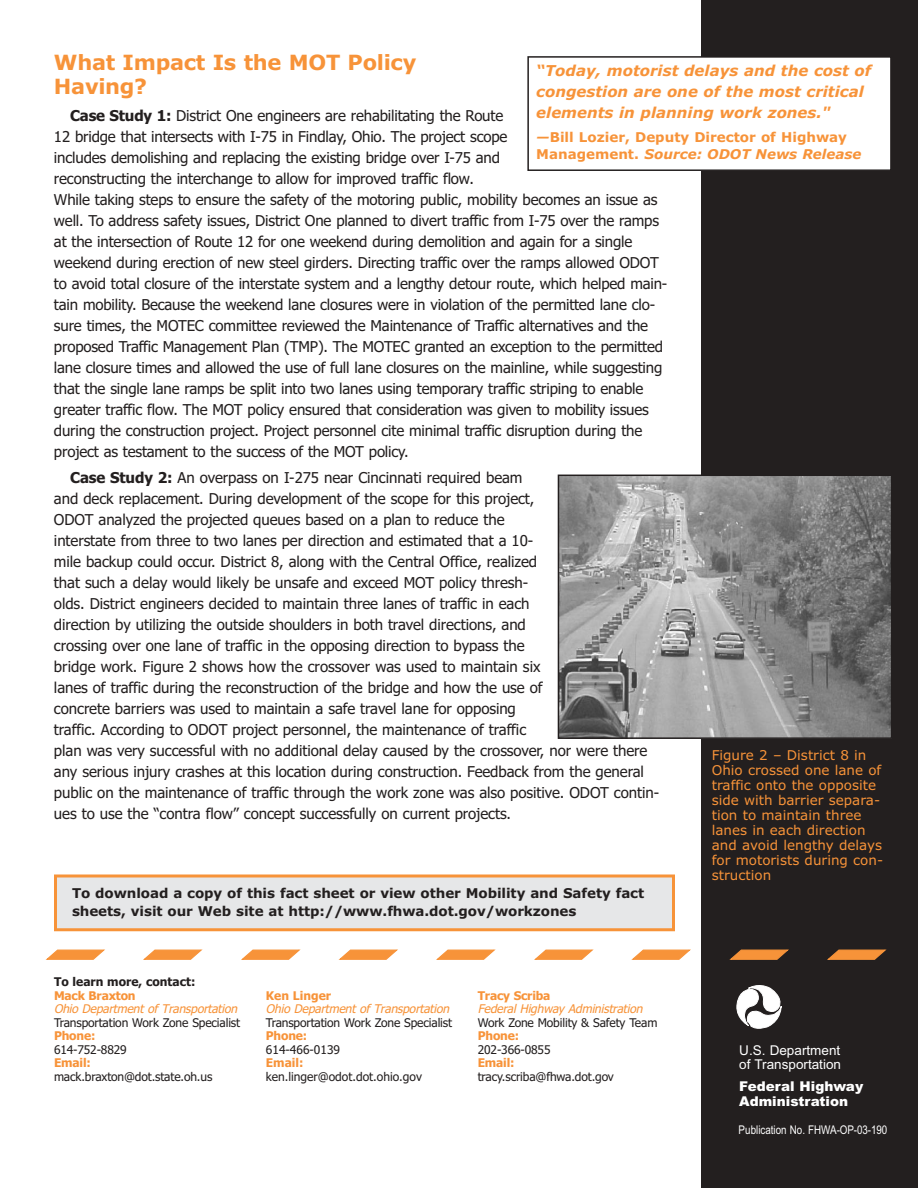
<style>
.page{position:relative;width:918px;height:1188px;background:#fff}
.page>*{position:absolute;margin:0;border:0;box-sizing:border-box;transform-origin:0 0}
.t1{font:700 21px/24px "Verdana";letter-spacing:-.015em;color:#f79339}
.t2{font:15px/21px "Tahoma";letter-spacing:-.01em;color:#231f1f}
.t3{font:italic 700 15px/21px "Verdana";color:#f79339}
.t4{font:13.5px/15px "Verdana";color:#f79339}
.t5{font:700 13.5px/18px "Verdana";letter-spacing:-.005em;color:#231f1f}
.t6{font:700 13.5px/16.5px "Verdana";color:#f79339}
.t7{font:13.5px/14.7px "Arial MS";color:#fff}
.t8{font:900 13.5px/14.7px "Arial";color:#fff}
.t9{font:12px "Tahoma";letter-spacing:-.01em;color:#231f1f}
.t10{font:italic 12px "Tahoma";color:#f79339}
.t11{font:700 12px "Tahoma";letter-spacing:-.015em;color:#f79339}
.t12{font:12px "Arial Narrow";color:#fff}
.t13{font:700 12px "Tahoma";color:#231f1f}
.s1{font-weight:700}
.s2{font-style:italic}
</style>
<div class="page">
<div style="left:702px;top:0;width:216px;height:1188px;background:#231f1f"></div>
<svg style="left:45px;top:949px;width:60px;height:11px"></svg>
<svg style="left:143px;top:949px;width:60px;height:11px"></svg>
<svg style="left:241px;top:949px;width:60px;height:11px"></svg>
<svg style="left:338px;top:949px;width:60px;height:11px"></svg>
<svg style="left:436px;top:949px;width:60px;height:11px"></svg>
<svg style="left:534px;top:949px;width:60px;height:11px"></svg>
<svg style="left:631px;top:949px;width:60px;height:11px"></svg>
<svg style="left:729px;top:949px;width:60px;height:11px"></svg>
<svg style="left:827px;top:949px;width:60px;height:11px"></svg>
<svg style="left:736px;top:985px;width:46px;height:44px"></svg>
<div style="left:56px;top:876px;width:618px;height:54px;background:#e6e7e8"></div>
<div style="left:54px;top:874px;width:621px;height:57px;border:3px solid #f79339"></div>
<img style="left:561px;top:478px;width:328px;height:258px">
<div style="left:558px;top:475px;width:334px;height:264px;border:2px solid #231f1f"></div>
<div style="left:528px;top:57px;width:363px;height:113px;background:#fff"></div>
<div style="left:527px;top:56px;width:365px;height:115px;border:2px solid #231f1f"></div>
<h1 class="t1" style="left:54px;top:52px;width:364px">What Impact Is the MOT Policy<br>Having?</h1>
<p class="t2" style="left:54px;top:106px;width:615px;text-indent:16px"><span class="s1">Case Study 1:</span> District One engineers are rehabilitating the Route<br>12 bridge that intersects with I-75 in Findlay, Ohio. The project scope<br>includes demolishing and replacing the existing bridge over I-75 and<br>reconstructing the interchange to allow for improved traffic flow.<br>While taking steps to ensure the safety of the motoring public, mobility becomes an issue as well. To address safety issues, District One planned to divert traffic from I-75 over the ramps at the intersection of Route 12 for one weekend during demolition and again for a single weekend during erection of new steel girders. Directing traffic over the ramps allowed ODOT to avoid total closure of the interstate system and a lengthy detour route, which helped main&shy;tain mobility. Because the weekend lane closures were in violation of the permitted lane clo&shy;sure times, the MOTEC committee reviewed the Maintenance of Traffic alternatives and the proposed Traffic Management Plan (TMP). The MOTEC granted an exception to the permitted lane closure times and allowed the use of full lane closures on the mainline, while suggesting that the single lane ramps be split into two lanes using temporary traffic striping to enable greater traffic flow. The MOT policy ensured that consideration was given to mobility issues during the construction project. Project personnel cite minimal traffic disruption during the project as testament to the success of the MOT policy.</p>
<p class="t2" style="left:54px;top:468px;width:607px;text-indent:16px"><span class="s1">Case Study 2:</span> An overpass on I-275 near Cincinnati required beam<br>and deck replacement. During development of the scope for this project,<br>ODOT analyzed the projected queues based on a plan to reduce the<br>interstate from three to two lanes per direction and estimated that a 10-<br>mile backup could occur. District 8, along with the Central Office, realized<br>that such a delay would likely be unsafe and exceed MOT policy thresh-<br>olds. District engineers decided to maintain three lanes of traffic in each<br>direction by utilizing the outside shoulders in both travel directions, and<br>crossing over one lane of traffic in the opposing direction to bypass the<br>bridge work. Figure 2 shows how the crossover was used to maintain six<br>lanes of traffic during the reconstruction of the bridge and how the use of<br>concrete barriers was used to maintain a safe travel lane for opposing<br>traffic. According to ODOT project personnel, the maintenance of traffic<br>plan was very successful with no additional delay caused by the crossover, nor were there any serious injury crashes at this location during construction. Feedback from the general public on the maintenance of traffic through the work zone was also positive. ODOT contin&shy;ues to use the “contra flow” concept successfully on current projects.</p>
<p class="t3" style="left:536px;top:62px;width:336px">“Today, motorist delays and the cost of congestion are one of the most critical elements in planning work zones."</p>
<p class="t6" style="left:536px;top:130px;width:327px"><span class="s2">—</span>Bill Lozier, Deputy Director of Highway<br>Management. <span class="s2">Source: ODOT News Release</span></p>
<p class="t4" style="left:712px;top:749px;width:173px">Figure 2 – District 8 in<br>Ohio crossed one lane of traffic onto the opposite side with barrier separa&shy;tion to maintain three lanes in each direction and avoid lengthy delays for motorists during con&shy;struction</p>
<p class="t5" style="left:72px;top:885px;width:574px">To download a copy of this fact sheet or view other Mobility and Safety fact sheets, visit our Web site at http://www.fhwa.dot.gov/workzones</p>
<p class="t13" style="left:54px;top:977px;width:143px">To learn more, contact:</p>
<p class="t11" style="left:54px;top:991px;width:83px">Mack Braxton</p>
<p class="t10" style="left:54px;top:1004px;width:187px">Ohio Department of Transportation</p>
<p class="t9" style="left:54px;top:1018px;width:188px">Transportation Work Zone Specialist</p>
<p class="t11" style="left:54px;top:1031px;width:43px">Phone:</p>
<p class="t9" style="left:54px;top:1045px;width:74px">614-752-8829</p>
<p class="t11" style="left:54px;top:1058px;width:38px">Email:</p>
<p class="t9" style="left:54px;top:1072px;width:160px">mack.braxton@dot.state.oh.us</p>
<p class="t11" style="left:266px;top:991px;width:67px">Ken Linger</p>
<p class="t10" style="left:266px;top:1004px;width:187px">Ohio Department of Transportation</p>
<p class="t9" style="left:266px;top:1018px;width:188px">Transportation Work Zone Specialist</p>
<p class="t11" style="left:266px;top:1031px;width:43px">Phone:</p>
<p class="t9" style="left:266px;top:1045px;width:76px">614-466-0139</p>
<p class="t11" style="left:266px;top:1058px;width:39px">Email:</p>
<p class="t9" style="left:266px;top:1072px;width:158px">ken.linger@odot.dot.ohio.gov</p>
<p class="t11" style="left:478px;top:991px;width:74px">Tracy Scriba</p>
<p class="t10" style="left:478px;top:1004px;width:169px">Federal Highway Administration</p>
<p class="t9" style="left:478px;top:1018px;width:181px">Work Zone Mobility &amp; Safety Team</p>
<p class="t11" style="left:478px;top:1031px;width:43px">Phone:</p>
<p class="t9" style="left:478px;top:1045px;width:74px">202-366-0855</p>
<p class="t11" style="left:478px;top:1058px;width:38px">Email:</p>
<p class="t9" style="left:478px;top:1072px;width:138px">tracy.scriba@fhwa.dot.gov</p>
<p class="t7" style="left:739px;top:1044px;width:103px">U.S. Department of Transportation</p>
<p class="t8" style="left:739px;top:1081px;width:126px">Federal Highway<br>Administration</p>
<p class="t12" style="left:739px;top:1125px;width:150px">Publication No. FHWA-OP-03-190</p>
</div>
